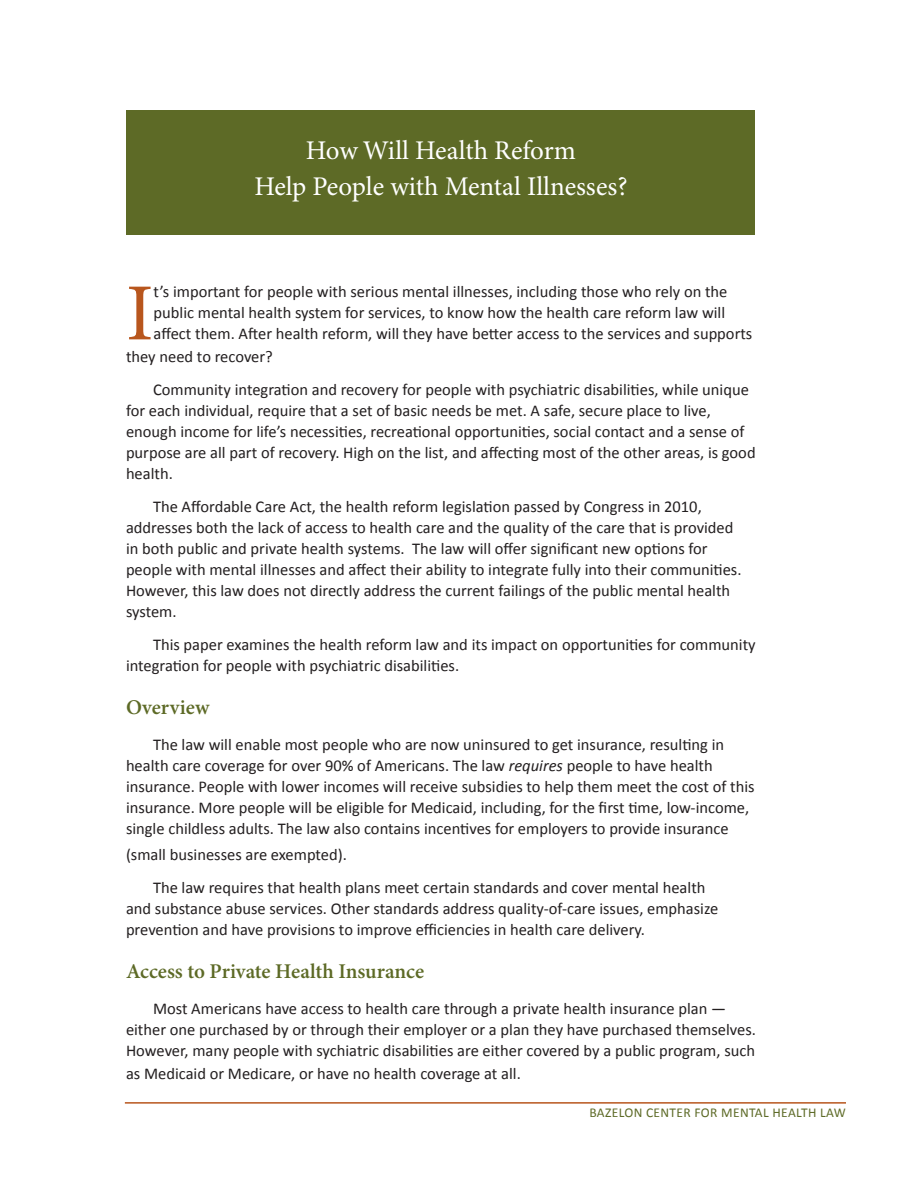
<style>
.page{position:relative;width:918px;height:1188px;background:#fff}
.page>*{position:absolute;margin:0;border:0;box-sizing:border-box;transform-origin:0 0}
.t1{font:81.15px "Minion Pro";color:#b8561d}
.t2{font:27px/36px "Minion Pro";color:#fff;text-align:center}
.t3{font:600 21px "Minion Pro";color:#5d6a26}
.t4{font:16.5px/21px "Calibri";color:#231f20}
.t5{font:13.5px "Calibri";letter-spacing:.025em;color:#5d6a26}
.s1{font-style:italic}
</style>
<div class="page">
<hr style="left:125px;top:1102px;width:721px;height:2px;background:#b8561d">
<div style="left:127px;top:110px;width:628px;height:125px;background:#5d6a26"></div>
<h2 class="t2" style="left:254px;top:134px;width:375px">How Will Health Reform<br>Help People with Mental Illnesses?</h2>
<h1 class="t1" style="left:126px;top:265px;width:29px">I</h1>
<p class="t4" style="left:154px;top:281px;width:600px">t’s important for people with serious mental illnesses, including those who rely on the public mental health system for services, to know how the health care reform law will affect them. After health reform, will they have better access to the services and supports</p>
<p class="t4" style="left:153px;top:339px;width:597px;line-height:33px;text-indent:-27px">they need to recover?<br>Community integration and recovery for people with psychiatric disabilities, while unique</p>
<p class="t4" style="left:126px;top:399px;width:631px">for each individual, require that a set of basic needs be met. A safe, secure place to live, enough income for life’s necessities, recreational opportunities, social contact and a sense of purpose are all part of recovery. High on the list, and affecting most of the other areas, is good health.</p>
<p class="t4" style="left:126px;top:495px;width:617px;text-indent:27px">The Affordable Care Act, the health reform legislation passed by Congress in 2010, addresses both the lack of access to health care and the quality of the care that is provided in both public and private health systems. The law will offer significant new options for people with mental illnesses and affect their ability to integrate fully into their communities.<br>However, this law does not directly address the current failings of the public mental health system.</p>
<p class="t4" style="left:126px;top:633px;width:631px;text-indent:27px">This paper examines the health reform law and its impact on opportunities for community integration for people with psychiatric disabilities.</p>
<p class="t3" style="left:126px;top:695px;width:85px">Overview</p>
<p class="t4" style="left:126px;top:734px;width:630px;text-indent:27px">The law will enable most people who are now uninsured to get insurance, resulting in health care coverage for over 90% of Americans. The law <span class="s1">requires</span> people to have health insurance. People with lower incomes will receive subsidies to help them meet the cost of this insurance. More people will be eligible for Medicaid, including, for the first time, low-income, single childless adults. The law also contains incentives for employers to provide insurance</p>
<p class="t4" style="left:153px;top:837px;width:554px;line-height:33px;text-indent:-27px">(small businesses are exempted).<br>The law requires that health plans meet certain standards and cover mental health</p>
<p class="t4" style="left:126px;top:897px;width:594px">and substance abuse services. Other standards address quality-of-care issues, emphasize prevention and have provisions to improve efficiencies in health care delivery.</p>
<p class="t3" style="left:126px;top:959px;width:300px">Access to Private Health Insurance</p>
<p class="t4" style="left:126px;top:998px;width:632px;text-align:center">Most Americans have access to health care through a private health insurance plan —<br>either one purchased by or through their employer or a plan they have purchased themselves.<br>However, many people with sychiatric disabilities are either covered by a public program, such</p>
<p class="t4" style="left:126px;top:1062px;width:396px">as Medicaid or Medicare, or have no health coverage at all.</p>
<p class="t5" style="left:589px;top:1104px;width:258px">BAZELON CENTER FOR MENTAL HEALTH LAW</p>
</div>
